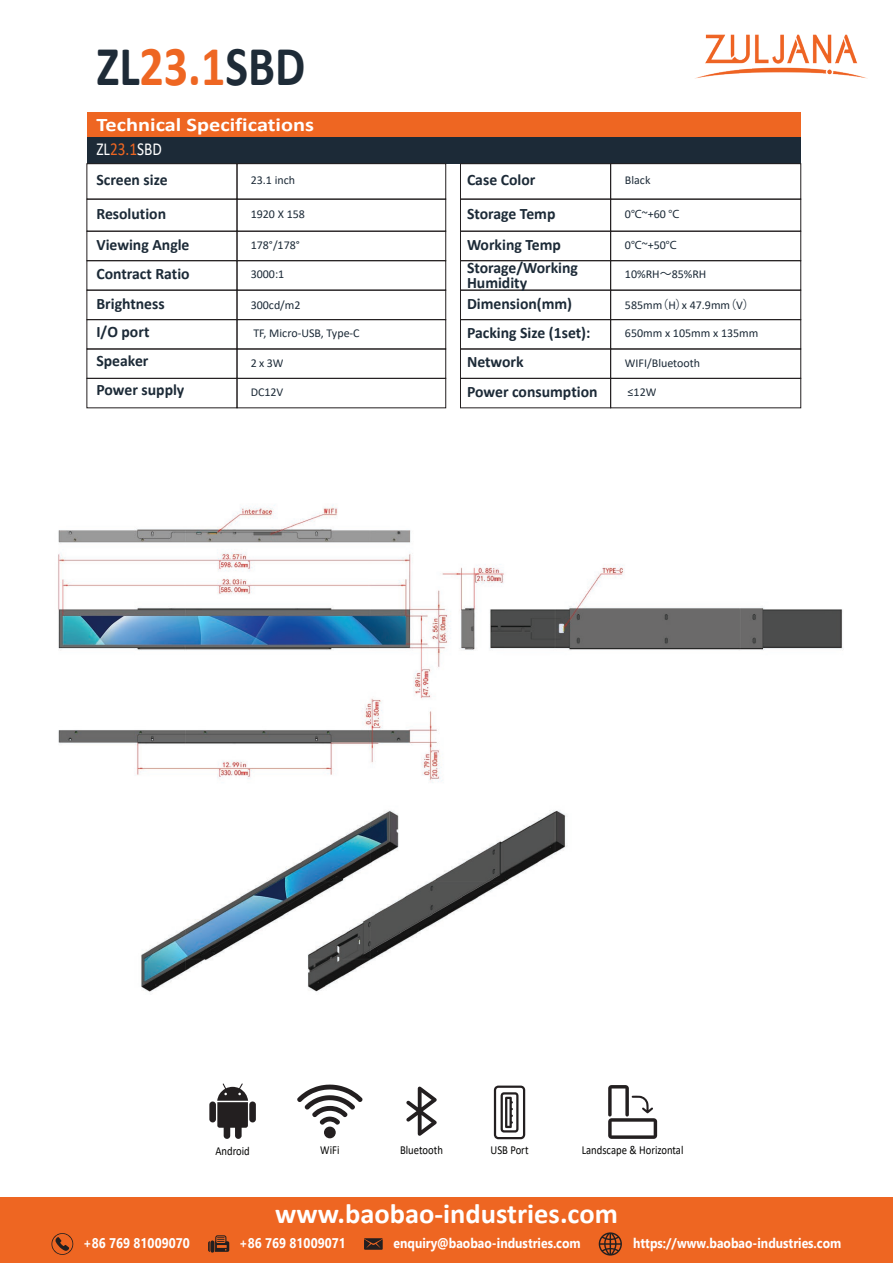
<style>
.page{position:relative;width:893px;height:1263px;background:#fff}
.page>*{position:absolute;margin:0;border:0;box-sizing:border-box;transform-origin:0 0}
.t1{font:700 56.55px "Calibri";color:#1e2b37;scale:.85 1}
.t2{font:700 28.05px "Calibri";color:#fff}
.t3{font:700 19.2px "Calibri";color:#fff;scale:1.16 1}
.t4{font:18.3px "Calibri";color:#fff;scale:.84 1}
.t5{font:700 15.9px/29px "Calibri";color:#1c2a37}
.t6{font:700 13.95px "Gadugi";color:#fff;scale:.87 1}
.t7{font:12.15px "Calibri";color:#050504;scale:.87 1}
.t8{font:12px "Calibri";color:#1c2a37}
.s1{color:#e62}
.s2{font-family:"Myriad Pro"}
.s3{font-family:"Koz Go Pr 6 N"}
</style>
<div class="page">
<div style="left:0;top:1197px;width:893px;height:66px;background:#e62"></div>
<svg style="left:364px;top:1238px;width:19px;height:12px"></svg>
<svg style="left:599px;top:1232px;width:23px;height:23px"></svg>
<svg style="left:51px;top:1233px;width:22px;height:22px"></svg>
<svg style="left:208px;top:1235px;width:21px;height:18px"></svg>
<div style="left:87px;top:112px;width:714px;height:25px;background:#e62"></div>
<div style="left:87px;top:137px;width:714px;height:27px;background:#1c2a37"></div>
<div style="left:237px;top:163px;width:209px;height:36px;border:1px solid #231f20"></div>
<div style="left:237px;top:231px;width:209px;height:30px;border:1px solid #231f20"></div>
<div style="left:237px;top:260px;width:209px;height:30px;border:1px solid #231f20"></div>
<div style="left:237px;top:290px;width:209px;height:30px;border:1px solid #231f20"></div>
<div style="left:237px;top:319px;width:209px;height:30px;border:1px solid #231f20"></div>
<div style="left:237px;top:349px;width:209px;height:30px;border:1px solid #231f20"></div>
<div style="left:237px;top:378px;width:209px;height:30px;border:1px solid #231f20"></div>
<div style="left:87px;top:290px;width:150px;height:30px;border:1px solid #231f20"></div>
<div style="left:87px;top:319px;width:150px;height:30px;border:1px solid #231f20"></div>
<div style="left:87px;top:349px;width:150px;height:30px;border:1px solid #231f20"></div>
<div style="left:87px;top:378px;width:150px;height:30px;border:1px solid #231f20"></div>
<div style="left:237px;top:199px;width:209px;height:32px;border:1px solid #231f20"></div>
<div style="left:87px;top:199px;width:150px;height:32px;border:1px solid #231f20"></div>
<div style="left:87px;top:231px;width:150px;height:30px;border:1px solid #231f20"></div>
<div style="left:87px;top:260px;width:150px;height:30px;border:1px solid #231f20"></div>
<img style="left:696px;top:34px;width:170px;height:44px">
<div style="left:610px;top:163px;width:191px;height:36px;border:1px solid #231f20"></div>
<div style="left:610px;top:231px;width:191px;height:30px;border:1px solid #231f20"></div>
<div style="left:610px;top:260px;width:191px;height:30px;border:1px solid #231f20"></div>
<div style="left:610px;top:290px;width:191px;height:30px;border:1px solid #231f20"></div>
<div style="left:610px;top:319px;width:191px;height:30px;border:1px solid #231f20"></div>
<div style="left:610px;top:349px;width:191px;height:30px;border:1px solid #231f20"></div>
<div style="left:610px;top:378px;width:191px;height:30px;border:1px solid #231f20"></div>
<div style="left:460px;top:290px;width:151px;height:30px;border:1px solid #231f20"></div>
<div style="left:460px;top:319px;width:151px;height:30px;border:1px solid #231f20"></div>
<div style="left:460px;top:349px;width:151px;height:30px;border:1px solid #231f20"></div>
<div style="left:460px;top:378px;width:151px;height:30px;border:1px solid #231f20"></div>
<div style="left:610px;top:199px;width:191px;height:32px;border:1px solid #231f20"></div>
<div style="left:460px;top:199px;width:151px;height:32px;border:1px solid #231f20"></div>
<div style="left:460px;top:231px;width:151px;height:30px;border:1px solid #231f20"></div>
<div style="left:460px;top:260px;width:151px;height:30px;border:1px solid #231f20"></div>
<div style="left:324px;top:1126px;width:12px;height:12px;background:#231f20;border-radius:50%"></div>
<svg style="left:297px;top:1084px;width:65px;height:41px"></svg>
<svg style="left:406px;top:1086px;width:31px;height:50px"></svg>
<svg style="left:494px;top:1085px;width:31px;height:54px"></svg>
<svg style="left:209px;top:1083px;width:47px;height:56px"></svg>
<svg style="left:608px;top:1085px;width:49px;height:54px"></svg>
<img style="left:58px;top:504px;width:785px;height:488px">
<h1 class="t1" style="left:96px;top:26px;width:247px">ZL<span class="s1">23.1</span>SBD</h1>
<p class="t3" style="left:96px;top:111px;width:189px">Technical Specifications</p>
<p class="t4" style="left:96px;top:136px;width:80px">ZL<span class="s1">23.1</span>SBD</p>
<p class="t8" style="left:251px;top:172px;width:46px">23.1 inch</p>
<p class="t8" style="left:251px;top:206px;width:56px">1920 X 158</p>
<p class="t8" style="left:251px;top:237px;width:51px">178°/178°</p>
<p class="t8" style="left:251px;top:266px;width:35px">3000:1</p>
<p class="t8" style="left:251px;top:296px;width:51px">300cd/m2</p>
<p class="t8" style="left:253px;top:325px;width:108px">TF, Micro-USB, Type-C</p>
<p class="t8" style="left:251px;top:355px;width:34px">2 x 3W</p>
<p class="t8" style="left:251px;top:384px;width:34px">DC12V</p>
<p class="t8" style="left:628px;top:384px;width:30px">≤12W</p>
<p class="t5" style="left:467px;top:163px;width:90px;line-height:33.8px">Case Color<br>Storage Temp</p>
<p class="t5" style="left:467px;top:233px;width:113px;line-height:23.2px">Working Temp<br>Storage/Working</p>
<p class="t5" style="left:467px;top:272px;width:107px;line-height:20.7px">Humidity<br>Dimension(mm)</p>
<p class="t5" style="left:467px;top:318px;width:125px">Packing Size (1set):</p>
<p class="t5" style="left:96px;top:163px;width:73px;line-height:33.8px">Screen size<br>Resolution</p>
<p class="t5" style="left:96px;top:230px;width:95px">Viewing Angle<br>Contract Ratio<br>Brightness<br>I/O port<br>Speaker<br>Power supply</p>
<p class="t8" style="left:625px;top:172px;width:27px">Black</p>
<p class="t8" style="left:625px;top:206px;width:56px">0<span class="s2">°C</span>~+60 <span class="s2">°C</span></p>
<p class="t8" style="left:625px;top:237px;width:53px">0<span class="s2">°C</span>~+50<span class="s2">°C</span></p>
<p class="t8" style="left:625px;top:266px;width:83px">10%RH<span class="s3">～</span>85%RH</p>
<p class="t8" style="left:625px;top:296px;width:131px">585mm<span class="s3">（</span>H<span class="s3">）</span>x 47.9mm<span class="s3">（</span>V<span class="s3">）</span></p>
<p class="t8" style="left:625px;top:325px;width:135px">650mm x 105mm x 135mm</p>
<p class="t5" style="left:467px;top:347px;width:58px">Network</p>
<p class="t8" style="left:625px;top:354px;width:77px">WIFI/Bluetooth</p>
<p class="t5" style="left:467px;top:377px;width:132px">Power consumption</p>
<p class="t7" style="left:215px;top:1143px;width:41px">Android</p>
<p class="t7" style="left:320px;top:1142px;width:24px">WiFi</p>
<p class="t7" style="left:400px;top:1142px;width:51px">Bluetooth</p>
<p class="t7" style="left:490px;top:1142px;width:45px">USB Port</p>
<p class="t7" style="left:582px;top:1142px;width:118px">Landscape &amp; Horizontal</p>
<h2 class="t2" style="left:275px;top:1194px;width:344px">www.baobao-industries.com</h2>
<p class="t6" style="left:83px;top:1235px;width:124px">+86 769 81009070</p>
<p class="t6" style="left:239px;top:1235px;width:124px">+86 769 81009071</p>
<p class="t6" style="left:393px;top:1235px;width:217px">enquiry@baobao-industries.com</p>
<p class="t6" style="left:633px;top:1235px;width:241px">https://www.baobao-industries.com</p>
</div>
